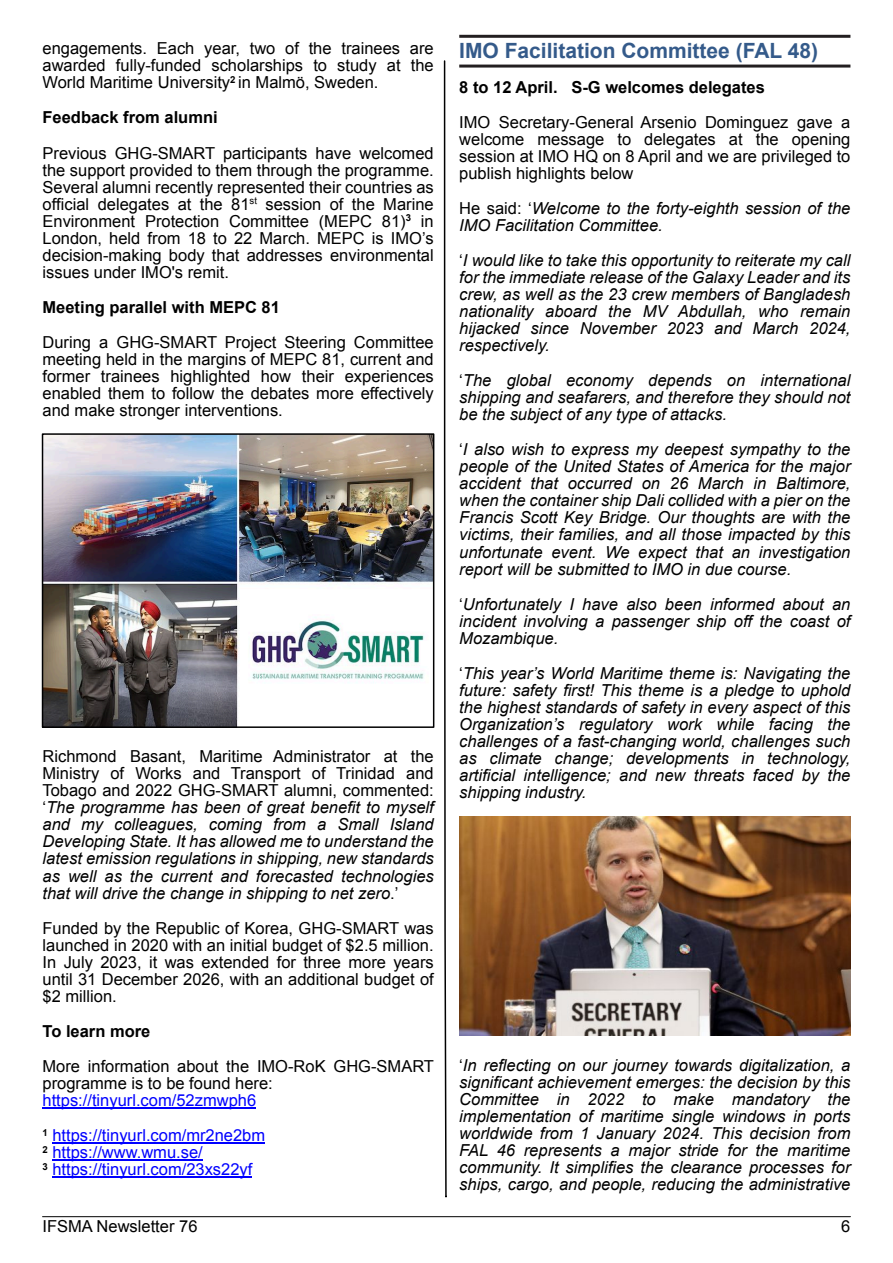
<style>
.page{position:relative;width:893px;height:1263px;background:#fff}
.page>*{position:absolute;margin:0;border:0;box-sizing:border-box;transform-origin:0 0}
.t1{font:700 21px "Arial";color:#345a8a}
.t2{font:italic 16.5px/17.1px "Arial";color:#000;text-align:justify}
.t3{font:16.5px/17.1px "Arial";color:#000;text-align:justify}
.t4{font:16.5px/35.1px "Arial";color:#00f}
.t5{font:700 16.5px "Arial";color:#000}
.s1{font-style:normal}
</style>
<div class="page">
<svg style="left:443px;top:60px;width:4px;height:1138px"></svg>
<hr style="left:459px;top:35px;width:391px;height:3px;background:#231f20">
<hr style="left:459px;top:65px;width:391px;height:3px;background:#231f20">
<hr style="left:43px;top:1108px;width:213px;height:1px;background:#00f">
<hr style="left:52px;top:1143px;width:213px;height:1px;background:#00f">
<hr style="left:52px;top:1160px;width:151px;height:1px;background:#00f">
<hr style="left:52px;top:1177px;width:200px;height:1px;background:#00f">
<img style="left:45px;top:436px;width:386px;height:289px">
<div style="left:42px;top:433px;width:392px;height:295px;border:2px solid #000001"></div>
<img style="left:459px;top:816px;width:391px;height:220px">
<hr style="left:43px;top:1216px;width:807px;height:1px;background:#000">
<p class="t3" style="left:43px;top:42px;width:393px">engagements. Each year, two of the trainees are awarded fully-funded scholarships to study at the World Maritime University<sup>2</sup> in Malmö, Sweden.</p>
<p class="t5" style="left:43px;top:111px;width:177px">Feedback from alumni</p>
<p class="t3" style="left:43px;top:146px;width:393px">Previous GHG-SMART participants have welcomed the support provided to them through the programme.<br>Several alumni recently represented their countries as official delegates at the 81<sup>st</sup> session of the Marine Environment Protection Committee (MEPC 81)<sup>3</sup> in London, held from 18 to 22 March. MEPC is IMO’s decision-making body that addresses environmental issues under IMO's remit.</p>
<p class="t5" style="left:43px;top:301px;width:239px">Meeting parallel with MEPC 81</p>
<p class="t3" style="left:43px;top:335px;width:393px">During a GHG-SMART Project Steering Committee meeting held in the margins of MEPC 81, current and former trainees highlighted how their experiences enabled them to follow the debates more effectively and make stronger interventions.</p>
<p class="t2" style="left:43px;top:749px;width:393px"><span class="s1">Richmond Basant, Maritime Administrator at the Ministry of Works and Transport of Trinidad and Tobago and 2022 GHG-SMART alumni, commented: ‘</span>The programme has been of great benefit to myself and my colleagues, coming from a Small Island Developing State. It has allowed me to understand the latest emission regulations in shipping, new standards as well as the current and forecasted technologies that will drive the change in shipping to net zero<span class="s1">.’</span></p>
<p class="t3" style="left:43px;top:921px;width:393px">Funded by the Republic of Korea, GHG-SMART was launched in 2020 with an initial budget of $2.5 million.<br>In July 2023, it was extended for three more years until 31 December 2026, with an additional budget of $2 million.</p>
<p class="t5" style="left:43px;top:1025px;width:109px">To learn more</p>
<p class="t3" style="left:43px;top:1059px;width:393px">More information about the IMO-RoK GHG-SMART programme is to be found here:</p>
<p class="t4" style="left:43px;top:1084px;width:224px">https://tinyurl.com/52zmwph6<br><sup>1</sup> https://tinyurl.com/mr2ne2bm</p>
<p class="t4" style="left:43px;top:1145px;width:211px;line-height:17.1px"><sup>2</sup> https://www.wmu.se/<br><sup>3</sup> https://tinyurl.com/23xs22yf</p>
<p class="t1" style="left:459px;top:42px;width:361px">IMO Facilitation Committee (FAL 48)</p>
<p class="t5" style="left:459px;top:81px;width:307px">8 to 12 April. S-G welcomes delegates</p>
<p class="t3" style="left:459px;top:115px;width:393px">IMO Secretary-General Arsenio Dominguez gave a welcome message to delegates at the opening session at IMO HQ on 8 April and we are privileged to publish highlights below</p>
<p class="t2" style="left:459px;top:201px;width:393px"><span class="s1">He said: ‘</span>Welcome to the forty-eighth session of the<br>IMO Facilitation Committee.</p>
<p class="t2" style="left:459px;top:253px;width:393px"><span class="s1">‘</span>I would like to take this opportunity to reiterate my call for the immediate release of the Galaxy Leader and its crew, as well as the 23 crew members of Bangladesh nationality aboard the MV Abdullah, who remain hĳacked since November 2023 and March 2024, respectively.</p>
<p class="t2" style="left:459px;top:373px;width:393px"><span class="s1">‘</span>The global economy depends on international shipping and seafarers, and therefore they should not be the subject of any type of attacks.</p>
<p class="t2" style="left:459px;top:442px;width:393px"><span class="s1">‘</span>I also wish to express my deepest sympathy to the people of the United States of America for the major accident that occurred on 26 March in Baltimore, when the container ship Dali collided with a pier on the Francis Scott Key Bridge. Our thoughts are with the victims, their families, and all those impacted by this unfortunate event. We expect that an investigation report will be submitted to IMO in due course.</p>
<p class="t2" style="left:459px;top:597px;width:393px"><span class="s1">‘</span>Unfortunately I have also been informed about an incident involving a passenger ship off the coast of Mozambique.</p>
<p class="t2" style="left:459px;top:666px;width:393px"><span class="s1">‘</span>This year’s World Maritime theme is: Navigating the future: safety first! This theme is a pledge to uphold the highest standards of safety in every aspect of this Organization’s regulatory work while facing the challenges of a fast-changing world, challenges such as climate change; developments in technology, artificial intelligence; and new threats faced by the shipping industry.</p>
<p class="t2" style="left:459px;top:1058px;width:393px"><span class="s1">‘</span>In reflecting on our journey towards digitalization, a significant achievement emerges: the decision by this Committee in 2022 to make mandatory the implementation of maritime single windows in ports worldwide from 1 January 2024. This decision from FAL 46 represents a major stride for the maritime community. It simplifies the clearance processes for ships, cargo, and people, reducing the administrative</p>
<p class="t3" style="left:43px;top:1219px;width:156px">IFSMA Newsletter 76</p>
<p class="t3" style="left:841px;top:1219px;width:11px">6</p>
</div>
